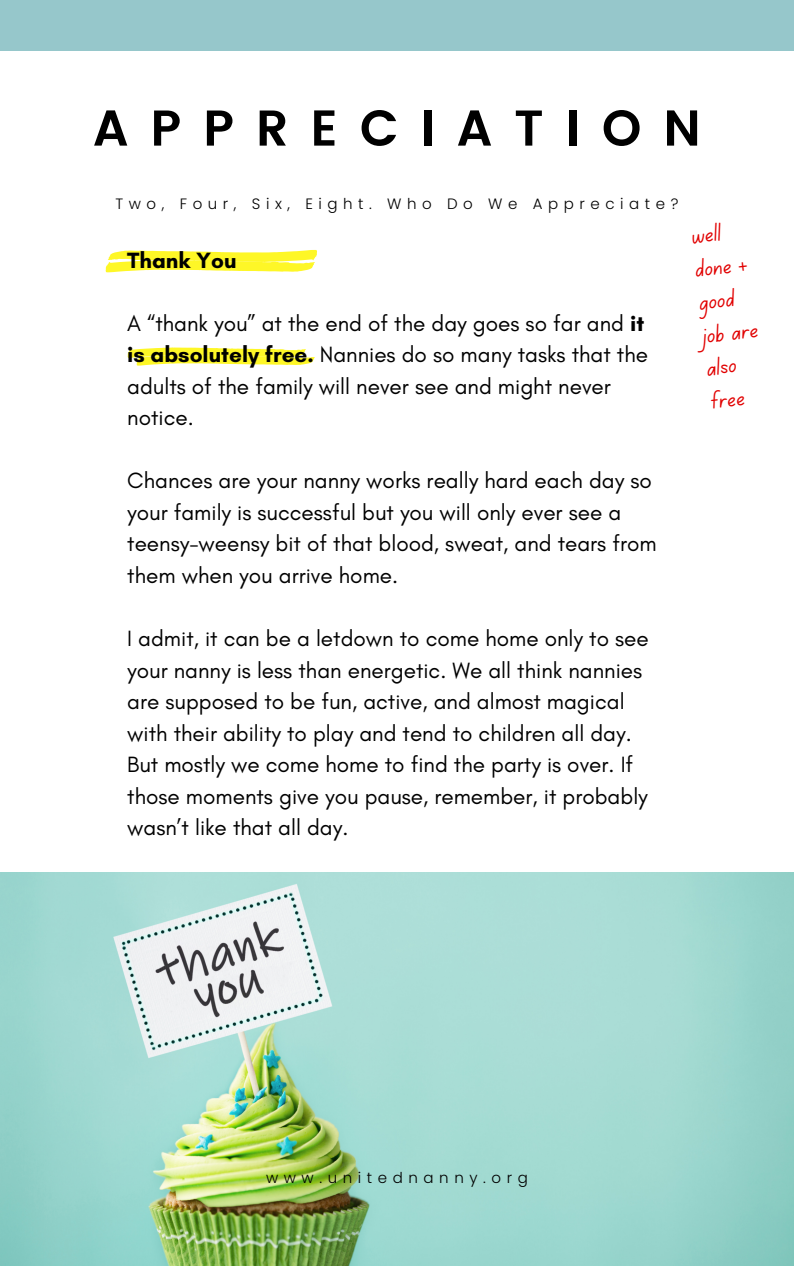
<style>
.page{position:relative;width:794px;height:1266px;background:#fff}
.page>*{position:absolute;margin:0;border:0;box-sizing:border-box;transform-origin:0 0}
.t1{font:600 50.25px "Poppins";letter-spacing:.435em;color:#000}
.t2{font:26.25px/33.2px "Canva School Font";color:#e10000}
.t3{font:22.5px/31.5px "Glacial Indifference";color:#000}
.t4{font:700 22.5px "Glacial Indifference";color:#000}
.t5{font:300 15px "Poppins";letter-spacing:.37em;color:#000}
.s1{font-weight:700}
</style>
<div class="page">
<div style="left:0;top:0;width:793px;height:51px;background:#96c7cb"></div>
<svg style="left:127px;top:347px;width:188px;height:19px"></svg>
<svg style="left:105px;top:250px;width:212px;height:23px"></svg>
<img style="left:0;top:872px;width:793px;height:394px">
<h1 class="t1" style="left:93px;top:99px;width:609px">APPRECIATION</h1>
<p class="t5" style="left:115px;top:193px;width:564px">Two, Four, Six, Eight. Who Do We Appreciate?</p>
<p class="t4" style="left:127px;top:246px;width:111px">Thank You</p>
<p class="t3" style="left:127px;top:307px;width:522px">A “thank you” at the end of the day goes so far and <span class="s1">it is absolutely free.</span> Nannies do so many tasks that the adults of the family will never see and might never notice.</p>
<p class="t2" style="left:687px;top:222px;width:58px;rotate:-7deg">well done + good job are also free</p>
<p class="t3" style="left:127px;top:465px;width:530px">Chances are your nanny works really hard each day so your family is successful but you will only ever see a teensy-weensy bit of that blood, sweat, and tears from them when you arrive home.</p>
<p class="t3" style="left:127px;top:622px;width:522px">I admit, it can be a letdown to come home only to see your nanny is less than energetic. We all think nannies are supposed to be fun, active, and almost magical with their ability to play and tend to children all day.<br>But mostly we come home to find the party is over. If those moments give you pause, remember, it probably wasn’t like that all day.</p>
<p class="t5" style="left:266px;top:1167px;width:263px">www.unitednanny.org</p>
</div>
